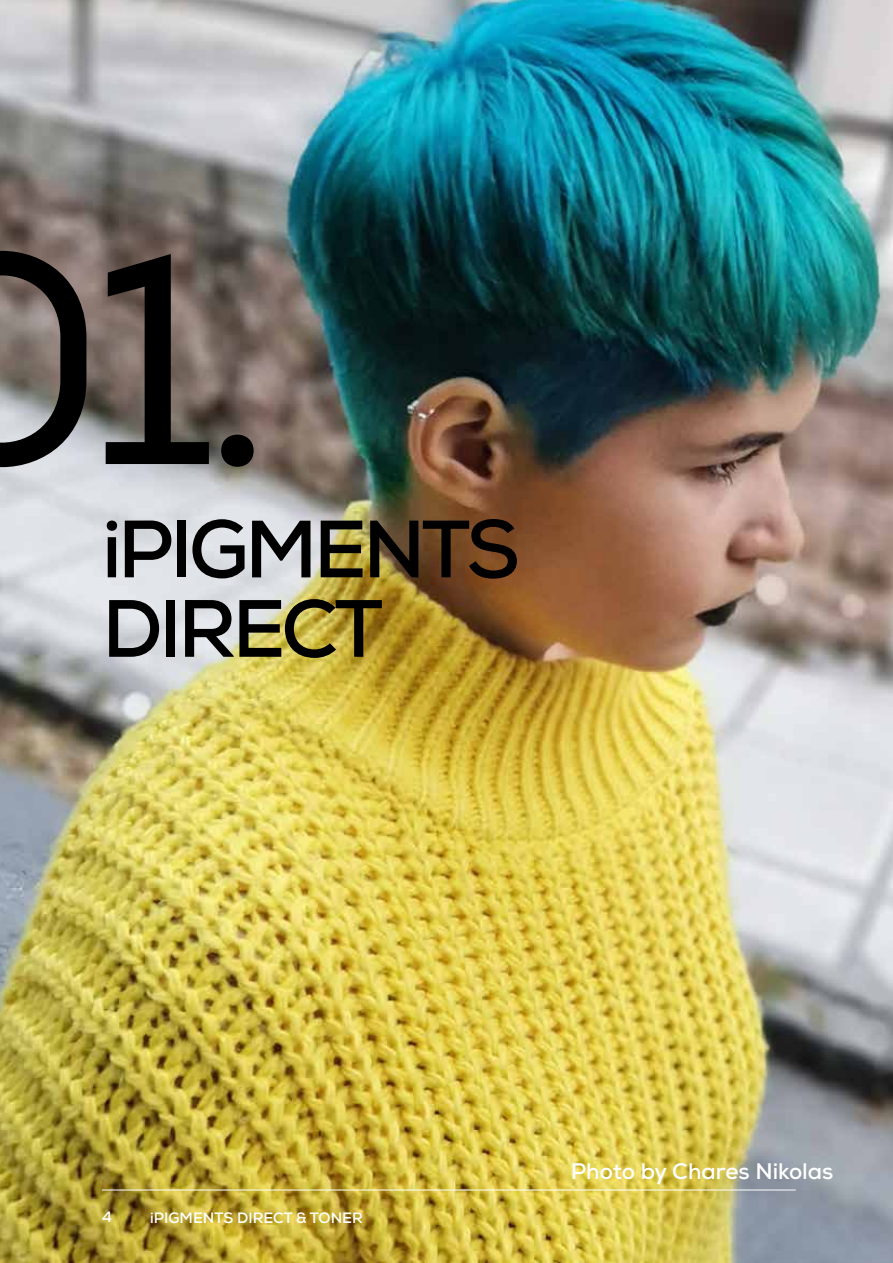
<style>
.page{position:relative;width:893px;height:1263px;background:#fff}
.page>*{position:absolute;margin:0;border:0;box-sizing:border-box;transform-origin:0 0}
.t1{font:300px "Nexa";color:#000}
.t2{font:700 81px/79.5px "Nexa";letter-spacing:-.05em;color:#000}
.t3{font:700 22.5px "Nexa";color:#fff}
.t4{font:700 15px "Nexa";color:#fff}
</style>
<div class="page">
<img style="left:0;top:0;width:893px;height:1263px">
<hr style="left:102px;top:1190px;width:694px;height:1px;background:#fff">
<h1 class="t1" style="left:-102px;top:181px;width:377px">01.</h1>
<h2 class="t2" style="left:102px;top:509px;width:419px">iPIGMENTS<br>DIRECT</h2>
<p class="t4" style="left:102px;top:1207px;width:11px">4</p>
<p class="t4" style="left:150px;top:1208px;width:214px">iPIGMENTS DIRECT &amp; TONER</p>
<h3 class="t3" style="left:571px;top:1156px;width:264px">Photo by Chares Nikolas</h3>
</div>
